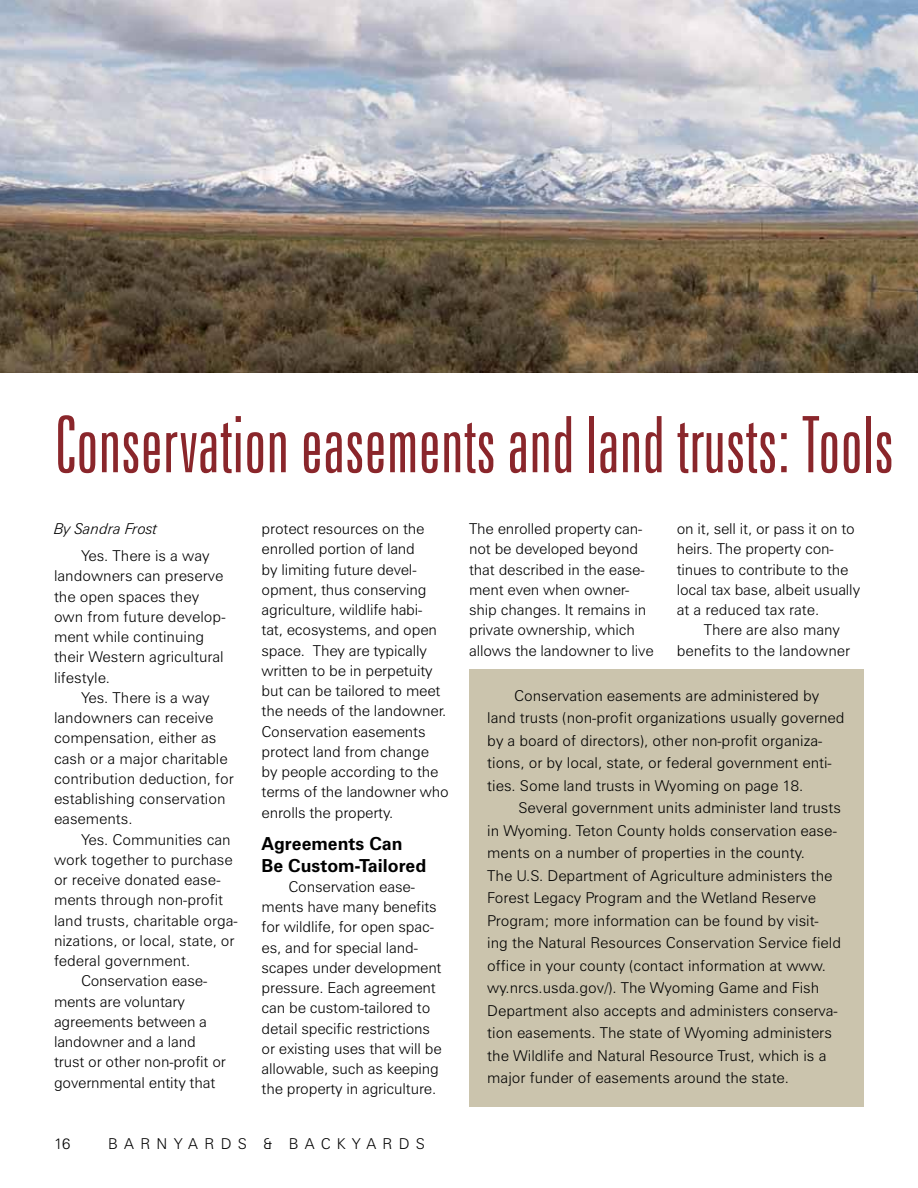
<style>
.page{position:relative;width:918px;height:1188px;background:#fff}
.page>*{position:absolute;margin:0;border:0;box-sizing:border-box;transform-origin:0 0}
.t1{font:300 extra-condensed 78px "Zurich BT";letter-spacing:-.005em;color:#8a262b}
.t2{font:700 18px/21.6px "Zurich BT";color:#000}
.t3{font:300 15px/20.2px "Zurich BT";color:#000}
.t4{font:300 15px "Zurich BT";letter-spacing:.42em;color:#000}
.t5{font:italic 300 15px "Zurich BT";color:#000}
</style>
<div class="page">
<div style="left:469px;top:669px;width:395px;height:438px;background:#cbc4ad"></div>
<img style="left:0;top:0;width:918px;height:372px">
<h1 class="t1" style="left:54px;top:402px;width:841px">Conservation easements and land trusts: Tools</h1>
<p class="t5" style="left:54px;top:520px;width:105px">By Sandra Frost</p>
<p class="t3" style="left:54px;top:545px;width:173px;text-indent:27px">Yes. There is a way landowners can preserve the open spaces they own from future develop&shy;ment while continuing their Western agricultural lifestyle.</p>
<p class="t3" style="left:54px;top:687px;width:181px;text-indent:27px">Yes. There is a way landowners can receive compensation, either as cash or a major charitable contribution deduction, for establishing conservation easements.</p>
<p class="t3" style="left:81px;top:829px;width:151px">Yes. Communities can</p>
<p class="t3" style="left:54px;top:849px;width:180px">work together to purchase</p>
<p class="t3" style="left:54px;top:869px;width:168px">or receive donated ease-</p>
<p class="t3" style="left:54px;top:890px;width:171px">ments through non-profit</p>
<p class="t3" style="left:54px;top:910px;width:185px">land trusts, charitable orga-</p>
<p class="t3" style="left:54px;top:930px;width:182px">nizations, or local, state, or</p>
<p class="t3" style="left:54px;top:950px;width:138px">federal government.</p>
<p class="t3" style="left:81px;top:971px;width:128px">Conservation ease-</p>
<p class="t3" style="left:54px;top:991px;width:132px">ments are voluntary</p>
<p class="t3" style="left:54px;top:1011px;width:155px">agreements between a</p>
<p class="t3" style="left:54px;top:1031px;width:143px">landowner and a land</p>
<p class="t3" style="left:54px;top:1052px;width:173px">trust or other non-profit or</p>
<p class="t3" style="left:54px;top:1072px;width:163px">governmental entity that</p>
<p class="t3" style="left:262px;top:518px;width:189px">protect resources on the enrolled portion of land<br>by limiting future devel&shy;opment, thus conserving agriculture, wildlife habi-<br>tat, ecosystems, and open space. They are typically written to be in perpetuity but can be tailored to meet the needs of the landowner.<br>Conservation easements protect land from change<br>by people according to the terms of the landowner who enrolls the property.</p>
<p class="t2" style="left:262px;top:833px;width:166px">Agreements Can<br>Be Custom-Tailored</p>
<p class="t3" style="left:262px;top:876px;width:182px;text-indent:27px">Conservation ease&shy;ments have many benefits for wildlife, for open spac&shy;es, and for special land&shy;scapes under development pressure. Each agreement can be custom-tailored to detail specific restrictions or existing uses that will be allowable, such as keeping the property in agriculture.</p>
<p class="t3" style="left:54px;top:1134px;width:18px">16</p>
<p class="t3" style="left:108px;top:1134px;width:46px">BARN</p>
<p class="t4" style="left:174px;top:1135px;width:251px">YAR DS &amp; BACKYAR DS</p>
<p class="t3" style="left:469px;top:518px;width:186px">The enrolled property can&shy;not be developed beyond that described in the ease&shy;ment even when owner&shy;ship changes. It remains in private ownership, which allows the landowner to live</p>
<p class="t3" style="left:677px;top:518px;width:185px">on it, sell it, or pass it on to heirs. The property con&shy;tinues to contribute to the local tax base, albeit usually at a reduced tax rate.</p>
<p class="t3" style="left:677px;top:620px;width:175px;text-indent:27px">There are also many benefits to the landowner</p>
<p class="t3" style="left:487px;top:684px;width:359px;line-height:22.5px;text-indent:27px">Conservation easements are administered by land trusts (non-profit organizations usually governed by a board of directors), other non-profit organiza&shy;tions, or by local, state, or federal government enti&shy;ties. Some land trusts in Wyoming on page 18.</p>
<p class="t3" style="left:487px;top:796px;width:355px;line-height:22.5px;text-indent:27px">Several government units administer land trusts in Wyoming. Teton County holds conservation ease&shy;ments on a number of properties in the county.<br>The U.S. Department of Agriculture administers the Forest Legacy Program and the Wetland Reserve Program; more information can be found by visit&shy;ing the Natural Resources Conservation Service field office in your county (contact information at www. wy.nrcs.usda.gov/). The Wyoming Game and Fish Department also accepts and administers conserva&shy;tion easements. The state of Wyoming administers the Wildlife and Natural Resource Trust, which is a major funder of easements around the state.</p>
</div>
